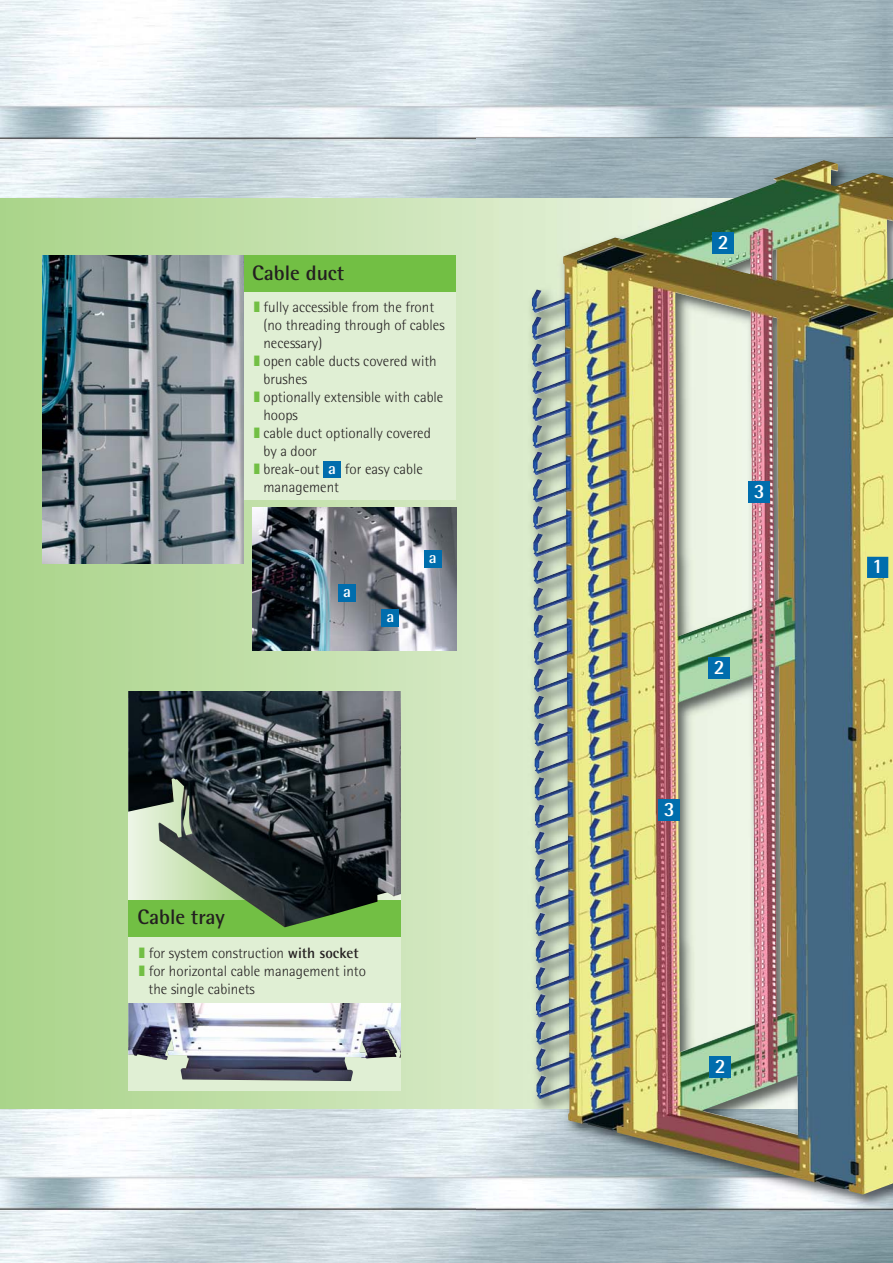
<style>
.page{position:relative;width:893px;height:1263px;background:#fff}
.page>*{position:absolute;margin:0;border:0;box-sizing:border-box;transform-origin:0 0}
.t1{font:700 21px "Agfa Rotis Semisans";color:#231f20}
.t2{font:700 20.4px "Agfa Rotis Semisans";color:#fff}
.t3{font:700 16.35px "Agfa Rotis Semisans";color:#fff}
.t4{font:300 15px/18px "Agfa Rotis Semisans";color:#231f20}
.s1{font-weight:700}
</style>
<div class="page">
<svg style="left:0;top:198px;width:476px;height:912px"></svg>
<img style="left:0;top:0;width:892px;height:198px">
<img style="left:0;top:1110px;width:892px;height:153px">
<img style="left:252px;top:508px;width:204px;height:143px">
<div style="left:243px;top:291px;width:213px;height:209px;background:#e0efd4"></div>
<div style="left:243px;top:255px;width:213px;height:37px;background:#72bf44"></div>
<div style="left:323px;top:461px;width:17px;height:17px;background:#006dad"></div>
<div style="left:382px;top:609px;width:17px;height:17px;background:#006dad"></div>
<div style="left:424px;top:550px;width:17px;height:17px;background:#006dad"></div>
<div style="left:338px;top:584px;width:17px;height:18px;background:#006dad"></div>
<img style="left:42px;top:255px;width:201px;height:308px">
<div style="left:128px;top:936px;width:272px;height:68px;background:#e0efd4"></div>
<div style="left:128px;top:901px;width:272px;height:36px;background:#72bf44"></div>
<img style="left:128px;top:691px;width:272px;height:236px">
<div style="left:128px;top:1003px;width:272px;height:87px;background:#e0efd4"></div>
<img style="left:128px;top:1003px;width:272px;height:78px">
<img style="left:476px;top:138px;width:416px;height:1100px">
<img style="left:534px;top:160px;width:358px;height:1035px">
<div style="left:867px;top:557px;width:21px;height:21px;background:#006dad"></div>
<div style="left:712px;top:233px;width:22px;height:21px;background:#006dad"></div>
<div style="left:708px;top:657px;width:22px;height:21px;background:#006dad"></div>
<div style="left:709px;top:1056px;width:21px;height:21px;background:#006dad"></div>
<div style="left:748px;top:482px;width:21px;height:21px;background:#006dad"></div>
<div style="left:658px;top:799px;width:21px;height:21px;background:#006dad"></div>
<h1 class="t1" style="left:252px;top:265px;width:94px">Cable duct</h1>
<p class="t4" style="left:263px;top:300px;width:183px">fully accessible from the front (no threading through of cables necessary)<br>open cable ducts covered with brushes<br>optionally extensible with cable hoops<br>cable duct optionally covered by a door<br>break-out</p>
<p class="t4" style="left:345px;top:462px;width:80px">for easy cable</p>
<p class="t3" style="left:328px;top:463px;width:9px">a</p>
<p class="t4" style="left:263px;top:480px;width:77px">management</p>
<p class="t3" style="left:343px;top:586px;width:9px">a</p>
<p class="t3" style="left:386px;top:610px;width:9px">a</p>
<p class="t3" style="left:429px;top:552px;width:9px">a</p>
<h1 class="t1" style="left:137px;top:910px;width:89px">Cable tray</h1>
<p class="t4" style="left:149px;top:945px;width:219px">for system construction <span class="s1">with socket </span>for horizontal cable management into the single cabinets</p>
<h2 class="t2" style="left:717px;top:235px;width:12px">2</h2>
<h2 class="t2" style="left:753px;top:484px;width:13px">3</h2>
<h2 class="t2" style="left:714px;top:660px;width:12px">2</h2>
<h2 class="t2" style="left:663px;top:802px;width:13px">3</h2>
<h2 class="t2" style="left:714px;top:1059px;width:12px">2</h2>
<h2 class="t2" style="left:872px;top:559px;width:13px">1</h2>
</div>
